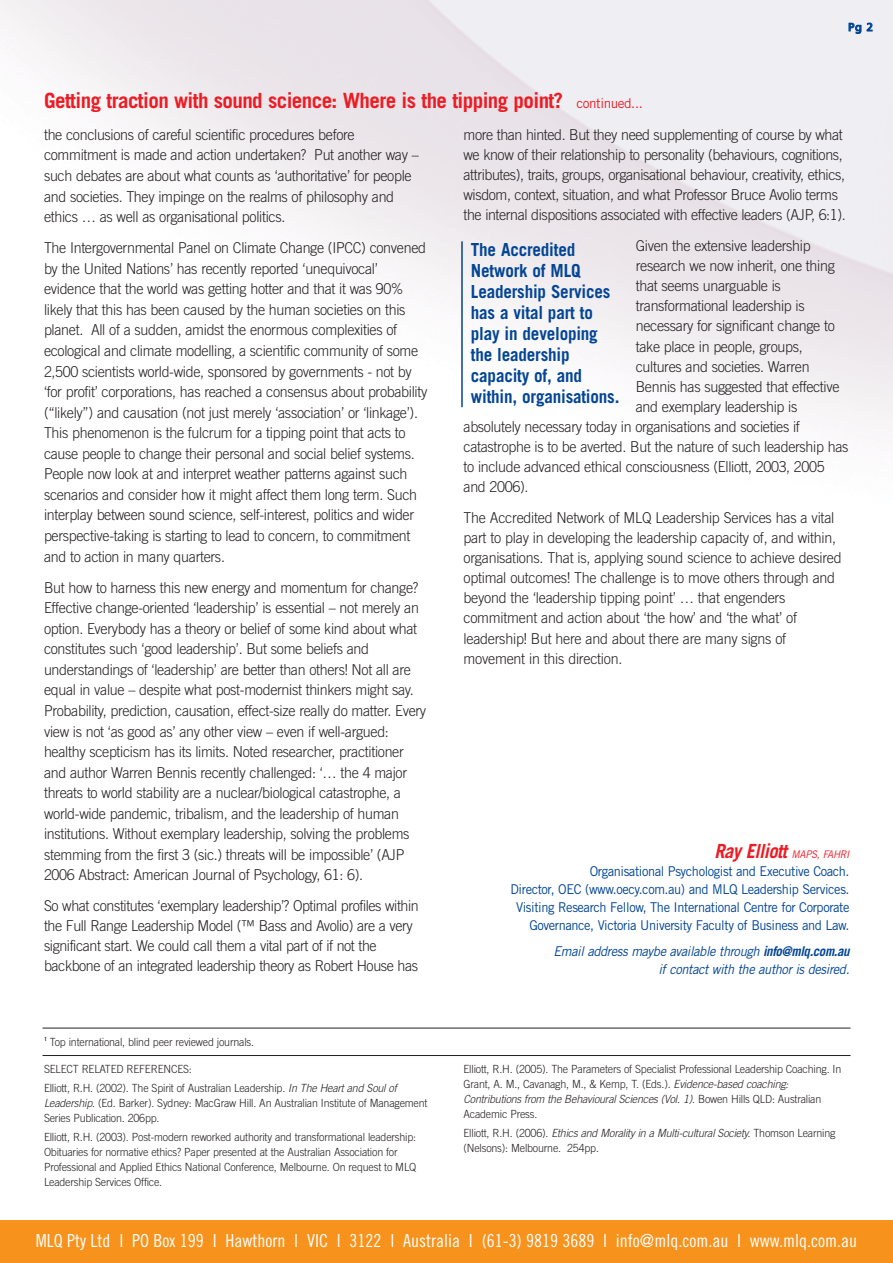
<style>
.page{position:relative;width:893px;height:1263px;background:#fff}
.page>*{position:absolute;margin:0;border:0;box-sizing:border-box;transform-origin:0 0}
.t1{font:700 21px "Trade Gothic";letter-spacing:-.03em;color:#ed1c24}
.t2{font:italic 700 19.5px "Trade Gothic";color:#ed1c24;scale:.95 1}
.t3{font:700 18px/21px "Trade Gothic";letter-spacing:-.01em;color:#034594;scale:.95 1}
.t4{font:18px "Trade Gothic Cond Eighteen";color:#fff}
.t5{font:300 15px/20.5px "Trade Gothic";letter-spacing:-.02em;color:#231f20;scale:.95 1}
.t6{font:13.5px/18px "Trade Gothic";letter-spacing:-.03em;color:#034594;text-align:right;scale:.95 1}
.t7{font:italic 13.5px/18px "Trade Gothic";color:#034594;text-align:right;scale:.95 1}
.t8{font:300 11.25px/15px "Trade Gothic";letter-spacing:-.015em;color:#231f20;scale:.95 1}
.t9{font:11.25px "Frutiger";color:#034594}
.s1{font-weight:400;font-size:13.5px}
.s2{font-style:italic}
.s3{font-weight:400;font-size:10.5px}
.s4{font-weight:700}
</style>
<div class="page">
<div style="left:0;top:1220px;width:893px;height:43px;background:#f7931d"></div>
<hr style="left:43px;top:1028px;width:807px;height:1px;background:#231f20">
<hr style="left:43px;top:1055px;width:807px;height:1px;background:#231f20">
<hr style="left:461px;top:241px;width:2px;height:166px;background:#034594">
<h1 class="t1" style="left:44px;top:93px;width:600px">Getting traction with sound science: Where is the tipping point? <span class="s1">continued...</span></h1>
<p class="t9" style="left:848px;top:23px;width:26px">Pg 2</p>
<p class="t5" style="left:44px;top:126px;width:396px">the conclusions of careful scientific procedures before commitment is made and action undertaken? Put another way – such debates are about what counts as ‘authoritative’ for people and societies. They impinge on the realms of philosophy and ethics … as well as organisational politics.</p>
<p class="t5" style="left:44px;top:239px;width:405px">The Intergovernmental Panel on Climate Change (IPCC) convened by the United Nations’ has recently reported ‘unequivocal’ evidence that the world was getting hotter and that it was 90% likely that this has been caused by the human societies on this planet. All of a sudden, amidst the enormous complexities of ecological and climate modelling, a scientific community of some 2,500 scientists world-wide, sponsored by governments - not by ‘for profit’ corporations, has reached a consensus about probability (“likely”) and causation (not just merely ‘association’ or ‘linkage’).<br>This phenomenon is the fulcrum for a tipping point that acts to cause people to change their personal and social belief systems.<br>People now look at and interpret weather patterns against such scenarios and consider how it might affect them long term. Such interplay between sound science, self-interest, politics and wider perspective-taking is starting to lead to concern, to commitment and to action in many quarters.</p>
<p class="t5" style="left:44px;top:578px;width:404px">But how to harness this new energy and momentum for change?<br>Effective change-oriented ‘leadership’ is essential – not merely an option. Everybody has a theory or belief of some kind about what constitutes such ‘good leadership’. But some beliefs and understandings of ‘leadership’ are better than others! Not all are equal in value – despite what post-modernist thinkers might say.<br>Probability, prediction, causation, effect-size really do matter. Every view is not ‘as good as’ any other view – even if well-argued: healthy scepticism has its limits. Noted researcher, practitioner and author Warren Bennis recently challenged: ‘… the 4 major threats to world stability are a nuclear/biological catastrophe, a world-wide pandemic, tribalism, and the leadership of human institutions. Without exemplary leadership, solving the problems stemming from the first 3 (sic.) threats will be impossible’ (AJP 2006 Abstract: American Journal of Psychology, 61: 6).</p>
<p class="t5" style="left:44px;top:897px;width:396px;line-height:20.1px">So what constitutes ‘exemplary leadership’? Optimal profiles within the Full Range Leadership Model (™ Bass and Avolio) are a very significant start. We could call them a vital part of if not the backbone of an integrated leadership theory as Robert House has</p>
<p class="t8" style="left:44px;top:1035px;width:223px"><sup>1</sup> Top international, blind peer reviewed journals.</p>
<p class="t8" style="left:44px;top:1060px;width:373px;line-height:19.2px">SELECT RELATED REFERENCES:<br>Elliott, R.H. (2002). The Spirit of Australian Leadership. <span class="s2">In The Heart and Soul of</span></p>
<p class="t8" style="left:44px;top:1097px;width:405px"><span class="s2">Leadership</span>. (Ed. Barker). Sydney: MacGraw Hill. An Australian Institute of Management<br>Series Publication. 206pp.</p>
<p class="t8" style="left:44px;top:1131px;width:393px">Elliott, R.H. (2003). Post-modern reworked authority and transformational leadership:<br>Obituaries for normative ethics? Paper presented at the Australian Association for Professional and Applied Ethics National Conference, Melbourne. On request to MLQ Leadership Services Office.</p>
<p class="t5" style="left:463px;top:126px;width:404px;line-height:20.1px">more than hinted. But they need supplementing of course by what we know of their relationship to personality (behaviours, cognitions, attributes), traits, groups, organisational behaviour, creativity, ethics, wisdom, context, situation, and what Professor Bruce Avolio terms the internal dispositions associated with effective leaders (AJP, 6:1).</p>
<p class="t5" style="left:636px;top:237px;width:186px">Given the extensive leadership</p>
<p class="t5" style="left:636px;top:257px;width:211px">research we now inherit, one thing</p>
<p class="t5" style="left:636px;top:277px;width:154px">that seems unarguable is</p>
<p class="t5" style="left:636px;top:297px;width:179px">transformational leadership is</p>
<p class="t5" style="left:636px;top:317px;width:211px">necessary for significant change to</p>
<p class="t5" style="left:636px;top:337px;width:177px">take place in people, groups,</p>
<p class="t5" style="left:636px;top:357px;width:184px">cultures and societies. Warren</p>
<p class="t5" style="left:636px;top:377px;width:216px">Bennis has suggested that effective</p>
<p class="t5" style="left:636px;top:398px;width:172px">and exemplary leadership is</p>
<p class="t5" style="left:463px;top:418px;width:356px">absolutely necessary today in organisations and societies if</p>
<p class="t5" style="left:463px;top:438px;width:407px">catastrophe is to be averted. But the nature of such leadership has</p>
<p class="t5" style="left:463px;top:458px;width:382px">to include advanced ethical consciousness (Elliott, 2003, 2005</p>
<p class="t5" style="left:463px;top:478px;width:70px">and 2006).</p>
<p class="t5" style="left:463px;top:509px;width:400px;line-height:20.1px">The Accredited Network of MLQ Leadership Services has a vital part to play in developing the leadership capacity of, and within, organisations. That is, applying sound science to achieve desired optimal outcomes! The challenge is to move others through and beyond the ‘leadership tipping point’ … that engenders commitment and action about ‘the how’ and ‘the what’ of leadership! But here and about there are many signs of movement in this direction.</p>
<p class="t3" style="left:471px;top:241px;width:158px">The Accredited<br>Network of MLQ<br>Leadership Services has a vital part to play in developing the leadership capacity of, and within, organisations.</p>
<h2 class="t2" style="left:714px;top:844px;width:146px">RayElliott <span class="s3">MAPS, FAHRI</span></h2>
<p class="t6" style="left:510px;top:863px;width:358px">Organisational Psychologist and Executive Coach.<br>Director, OEC (www.oecy.com.au) and MLQ Leadership Services.<br>Visiting Research Fellow, The International Centre for Corporate Governance, Victoria University Faculty of Business and Law.</p>
<p class="t7" style="left:553px;top:944px;width:316px">Email address maybe available through <span class="s4">info@mlq.com.au </span>if contact with the author is desired.</p>
<p class="t8" style="left:463px;top:1062px;width:399px">Elliott, R.H. (2005). The Parameters of Specialist Professional Leadership Coaching. In Grant, A. M., Cavanagh, M., &amp; Kemp, T. (Eds.). <span class="s2">Evidence-based coaching:<br>Contributions from the Behavioural Sciences (Vol. 1)</span>. B o w e n H i l l s Q L D : A u s t r a l i a n Academic Press.</p>
<p class="t8" style="left:463px;top:1127px;width:393px">E l l i ott , R . H . ( 2 006 ) . <span class="s2">Ethics and Morality in a Multi-cultural Society.</span> T h o m s o n Lea r n i n g (Nelsons): Melbourne. 254pp.</p>
<p class="t4" style="left:36px;top:1234px;width:823px">MLQ Pty Ltd l PO Box 199 l Hawthorn l VIC l 3122 l Australia l (61-3) 9819 3689 l info@mlq.com.au l www.mlq.com.au</p>
</div>
